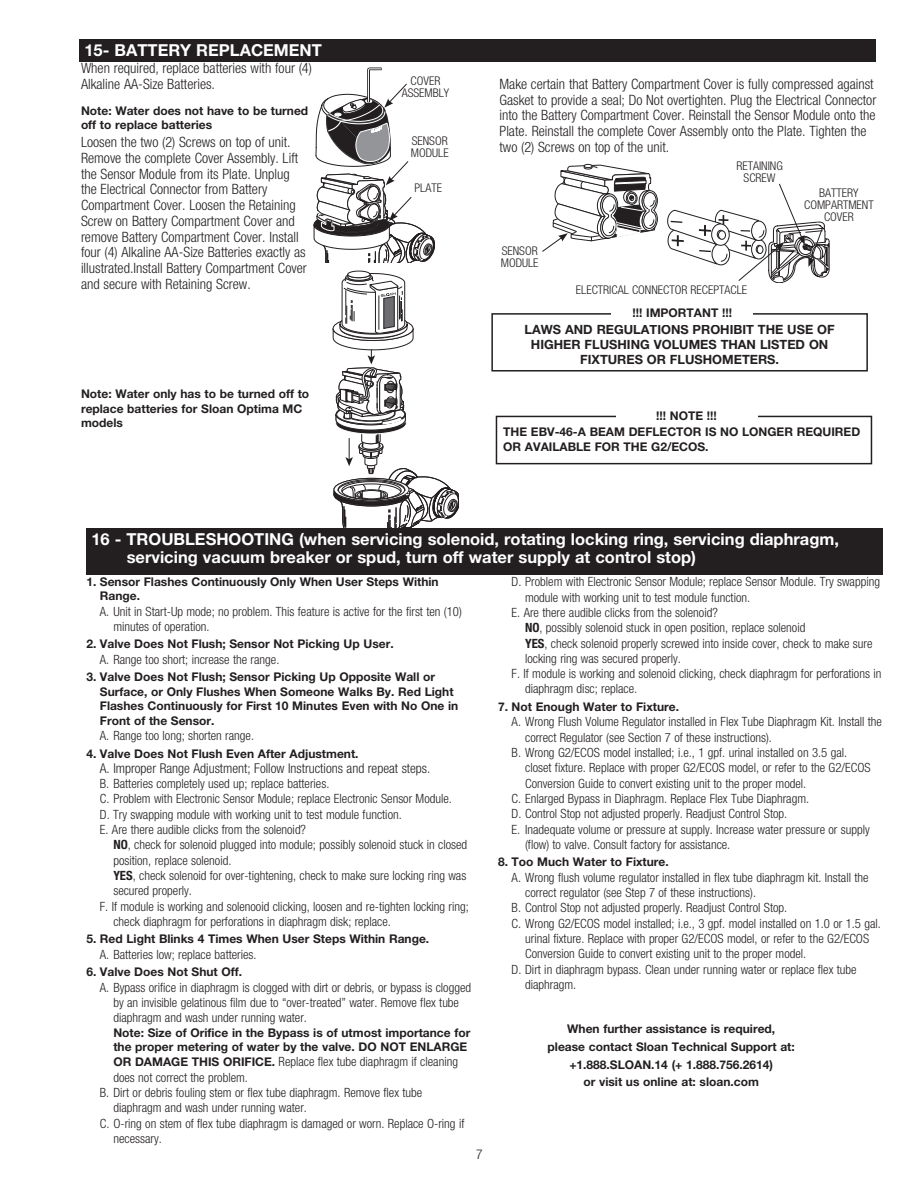
<style>
.page{position:relative;width:918px;height:1188px;background:#fff}
.page>*{position:absolute;margin:0;border:0;box-sizing:border-box;transform-origin:0 0}
.Head_1{font:700 16.5px/18px "Helvetica Neue LT Pro";color:#fff}
.Body_Text{font:300 condensed 14.25px/15.8px "Helvetica Neue LT Std";color:#231f20}
.T_S_Body_Text{font:300 condensed 13.5px "Helvetica Neue LT Std";color:#231f20}
.Page_Number{font:300 condensed 13.5px "Helvetica Neue LT Std";color:#231f20}
.T_S_Body_Text-2{font:300 condensed 12.75px/15.3px "Helvetica Neue LT Std";color:#231f20}
.IMPORTANT_Text{font:700 12.75px/15px "Helvetica Neue LT Pro";color:#231f20;text-align:center}
.T_S_Head_Text{font:700 12px/14.4px "Helvetica Neue LT Pro";color:#231f20}
.Body_Text-2{font:700 12px/14.4px "Helvetica Neue LT Pro";color:#231f20}
.Callout_8__center{font:300 condensed 12px/12px "Helvetica Neue LT Std";color:#231f20;text-align:center}
.T_S_Body_Text-3{font:700 12px/14.4px "Helvetica Neue LT Pro";color:#231f20}
.IMPORTANT_Head{font:700 12px "Helvetica Neue LT Pro";color:#231f20}
.s1{font-weight:700}
.s2{font-family:"Helvetica Neue LT Pro";font-weight:700;font-stretch:normal;font-size:12px}
</style>
<div class="page">
<svg style="left:542px;top:163px;width:287px;height:120px"></svg>
<div style="left:86px;top:528px;width:797px;height:47px;background:#231f20"></div>
<div style="left:80px;top:39px;width:796px;height:23px;background:#231f20"></div>
<div style="left:491px;top:313px;width:377px;height:59px;border:2px solid #231f20"></div>
<div style="left:612px;top:307px;width:141px;height:17px;background:#fff"></div>
<svg style="left:313px;top:68px;width:146px;height:460px"></svg>
<div style="left:496px;top:416px;width:376px;height:48px;border:2px solid #231f20"></div>
<div style="left:616px;top:410px;width:141px;height:15px;background:#fff"></div>
<p class="Head_1" style="left:84px;top:41px;width:239px">15- BATTERY REPLACEMENT</p>
<p class="Body_Text" style="left:81px;top:60px;width:232px">When required, replace batteries with four (4)<br>Alkaline AA-Size Batteries.</p>
<p class="Body_Text-2" style="left:81px;top:103px;width:229px">Note: Water does not have to be turned off to replace batteries</p>
<p class="Body_Text" style="left:81px;top:134px;width:227px">Loosen the two (2) Screws on top of unit.<br>Remove the complete Cover Assembly. Lift the Sensor Module from its Plate. Unplug the Electrical Connector from Battery Compartment Cover. Loosen the Retaining Screw on Battery Compartment Cover and remove Battery Compartment Cover. Install four (4) Alkaline AA-Size Batteries exactly as illustrated.Install Battery Compartment Cover and secure with Retaining Screw.</p>
<p class="Body_Text-2" style="left:81px;top:386px;width:230px">Note: Water only has to be turned off to replace batteries for Sloan Optima MC models</p>
<p class="Callout_8__center" style="left:402px;top:75px;width:49px">COVER<br>ASSEMBLY</p>
<p class="Callout_8__center" style="left:411px;top:134px;width:39px;text-align:left">SENSOR<br>MODULE</p>
<p class="Callout_8__center" style="left:415px;top:182px;width:29px">PLATE</p>
<p class="Body_Text" style="left:500px;top:76px;width:378px">Make certain that Battery Compartment Cover is fully compressed against Gasket to provide a seal; Do Not overtighten. Plug the Electrical Connector into the Battery Compartment Cover. Reinstall the Sensor Module onto the Plate. Reinstall the complete Cover Assembly onto the Plate. Tighten the two (2) Screws on top of the unit.</p>
<p class="Callout_8__center" style="left:501px;top:244px;width:39px;text-align:left">SENSOR<br>MODULE</p>
<p class="Callout_8__center" style="left:736px;top:160px;width:48px">RETAINING<br>SCREW</p>
<p class="Callout_8__center" style="left:804px;top:187px;width:71px">BATTERY<br>COMPARTMENT<br>COVER</p>
<p class="Callout_8__center" style="left:576px;top:283px;width:173px">ELECTRICAL CONNECTOR RECEPTACLE</p>
<p class="IMPORTANT_Head" style="left:632px;top:305px;width:101px">!!! IMPORTANT !!!</p>
<p class="IMPORTANT_Text" style="left:525px;top:322px;width:312px">LAWS AND REGULATIONS PROHIBIT THE USE OF<br>HIGHER FLUSHING VOLUMES THAN LISTED ON<br>FIXTURES OR FLUSHOMETERS.</p>
<p class="IMPORTANT_Head" style="left:656px;top:409px;width:62px">!!! NOTE !!!</p>
<p class="Body_Text-2" style="left:503px;top:425px;width:359px">THE EBV-46-A BEAM DEFLECTOR IS NO LONGER REQUIRED<br>OR AVAILABLE FOR THE G2/ECOS.</p>
<p class="Head_1" style="left:127px;top:529px;width:714px;text-indent:-35px">16 - TROUBLESHOOTING (when servicing solenoid, rotating locking ring, servicing diaphragm, servicing vacuum breaker or spud, turn off water supply at control stop)</p>
<p class="T_S_Head_Text" style="left:100px;top:574px;width:340px;text-indent:-14px">1. Sensor Flashes Continuously Only When User Steps Within<br>Range.</p>
<p class="T_S_Body_Text-2" style="left:113px;top:603px;width:350px;text-indent:-14px">A. Unit in Start-Up mode; no problem. This feature is active for the first ten (10) minutes of operation.</p>
<p class="T_S_Head_Text" style="left:86px;top:637px;width:309px">2. Valve Does Not Flush; Sensor Not Picking Up User.</p>
<p class="T_S_Body_Text-2" style="left:100px;top:652px;width:181px">A. Range too short; increase the range.</p>
<p class="T_S_Head_Text" style="left:100px;top:670px;width:360px;text-indent:-14px">3. Valve Does Not Flush; Sensor Picking Up Opposite Wall or Surface, or Only Flushes When Someone Walks By. Red Light Flashes Continuously for First 10 Minutes Even with No One in Front of the Sensor.</p>
<p class="T_S_Body_Text-2" style="left:100px;top:728px;width:156px">A. Range too long; shorten range.</p>
<p class="T_S_Head_Text" style="left:86px;top:746px;width:274px">4. Valve Does Not Flush Even After Adjustment.</p>
<p class="T_S_Body_Text" style="left:100px;top:760px;width:332px">A. Improper Range Adjustment; Follow Instructions and repeat steps.</p>
<p class="T_S_Body_Text-2" style="left:100px;top:776px;width:231px">B. Batteries completely used up; replace batteries.</p>
<p class="T_S_Body_Text-2" style="left:100px;top:791px;width:354px">C. Problem with Electronic Sensor Module; replace Electronic Sensor Module.</p>
<p class="T_S_Body_Text-2" style="left:100px;top:806px;width:303px">D. Try swapping module with working unit to test module function.</p>
<p class="T_S_Body_Text-2" style="left:113px;top:822px;width:355px;text-indent:-14px">E. Are there audible clicks from the solenoid?<br><span class="s1">NO</span>, check for solenoid plugged into module; possibly solenoid stuck in closed position, replace solenoid.</p>
<p class="T_S_Body_Text-2" style="left:113px;top:868px;width:354px"><span class="s1">YES</span>, check solenoid for over-tightening, check to make sure locking ring was secured properly.</p>
<p class="T_S_Body_Text-2" style="left:113px;top:898px;width:357px;text-indent:-14px">F. If module is working and solenooid clicking, loosen and re-tighten locking ring; check diaphragm for perforations in diaphragm disk; replace.</p>
<p class="T_S_Head_Text" style="left:86px;top:932px;width:344px">5. Red Light Blinks 4 Times When User Steps Within Range.</p>
<p class="T_S_Body_Text-2" style="left:100px;top:947px;width:158px">A. Batteries low; replace batteries.</p>
<p class="T_S_Head_Text" style="left:86px;top:965px;width:157px">6. Valve Does Not Shut Off.</p>
<p class="T_S_Body_Text-2" style="left:113px;top:979px;width:359px;text-indent:-14px">A. Bypass orifice in diaphragm is clogged with dirt or debris, or bypass is clogged by an invisible gelatinous film due to “over-treated” water. Remove flex tube diaphragm and wash under running water.</p>
<p class="T_S_Body_Text-3" style="left:113px;top:1025px;width:358px">Note: Size of Orifice in the Bypass is of utmost importance for the proper metering of water by the valve. DO NOT ENLARGE</p>
<p class="T_S_Body_Text-2" style="left:113px;top:1054px;width:346px"><span class="s2">OR DAMAGE THIS ORIFICE.</span> Replace flex tube diaphragm if cleaning does not correct the problem.</p>
<p class="T_S_Body_Text-2" style="left:113px;top:1085px;width:310px;text-indent:-14px">B. Dirt or debris fouling stem or flex tube diaphragm. Remove flex tube diaphragm and wash under running water.</p>
<p class="T_S_Body_Text-2" style="left:113px;top:1115px;width:353px;text-indent:-14px">C. O-ring on stem of flex tube diaphragm is damaged or worn. Replace O-ring if necessary.</p>
<p class="Page_Number" style="left:476px;top:1146px;width:8px">7</p>
<p class="T_S_Body_Text-2" style="left:525px;top:574px;width:356px;text-indent:-14px">D. Problem with Electronic Sensor Module; replace Sensor Module. Try swapping module with working unit to test module function.</p>
<p class="T_S_Body_Text-2" style="left:512px;top:605px;width:208px">E. Are there audible clicks from the solenoid?</p>
<p class="T_S_Body_Text-2" style="left:525px;top:620px;width:282px"><span class="s1">NO</span>, possibly solenoid stuck in open position, replace solenoid</p>
<p class="T_S_Body_Text-2" style="left:525px;top:635px;width:349px"><span class="s1">YES</span>, check solenoid properly screwed into inside cover, check to make sure locking ring was secured properly.</p>
<p class="T_S_Body_Text-2" style="left:525px;top:666px;width:358px;text-indent:-14px">F. If module is working and solenoid clicking, check diaphragm for perforations in diaphragm disc; replace.</p>
<p class="T_S_Head_Text" style="left:498px;top:699px;width:182px">7. Not Enough Water to Fixture.</p>
<p class="T_S_Body_Text-2" style="left:525px;top:714px;width:358px;text-indent:-14px">A. Wrong Flush Volume Regulator installed in Flex Tube Diaphragm Kit. Install the correct Regulator (see Section 7 of these instructions).</p>
<p class="T_S_Body_Text-2" style="left:525px;top:745px;width:347px;text-indent:-14px">B. Wrong G2/ECOS model installed; i.e., 1 gpf. urinal installed on 3.5 gal. closet fixture. Replace with proper G2/ECOS model, or refer to the G2/ECOS<br>Conversion Guide to convert existing unit to the proper model.</p>
<p class="T_S_Body_Text-2" style="left:512px;top:791px;width:299px">C. Enlarged Bypass in Diaphragm. Replace Flex Tube Diaphragm.</p>
<p class="T_S_Body_Text-2" style="left:512px;top:806px;width:277px">D. Control Stop not adjusted properly. Readjust Control Stop.</p>
<p class="T_S_Body_Text-2" style="left:525px;top:821px;width:346px;text-indent:-14px">E. Inadequate volume or pressure at supply. Increase water pressure or supply (flow) to valve. Consult factory for assistance.</p>
<p class="T_S_Head_Text" style="left:498px;top:855px;width:172px">8. Too Much Water to Fixture.</p>
<p class="T_S_Body_Text-2" style="left:525px;top:869px;width:345px;text-indent:-14px">A. Wrong flush volume regulator installed in flex tube diaphragm kit. Install the correct regulator (see Step 7 of these instructions).</p>
<p class="T_S_Body_Text-2" style="left:512px;top:900px;width:277px">B. Control Stop not adjusted properly. Readjust Control Stop.</p>
<p class="T_S_Body_Text-2" style="left:525px;top:915px;width:357px;text-indent:-14px">C. Wrong G2/ECOS model installed; i.e., 3 gpf. model installed on 1.0 or 1.5 gal. urinal fixture. Replace with proper G2/ECOS model, or refer to the G2/ECOS<br>Conversion Guide to convert existing unit to the proper model.</p>
<p class="T_S_Body_Text-2" style="left:525px;top:961px;width:333px;text-indent:-14px">D. Dirt in diaphragm bypass. Clean under running water or replace flex tube diaphragm.</p>
<p class="T_S_Head_Text" style="left:567px;top:1022px;width:209px">When further assistance is required,</p>
<p class="T_S_Head_Text" style="left:548px;top:1039px;width:249px">please contact Sloan Technical Support at:</p>
<p class="T_S_Head_Text" style="left:569px;top:1057px;width:205px">+1.888.SLOAN.14 (+ 1.888.756.2614)</p>
<p class="T_S_Head_Text" style="left:584px;top:1075px;width:177px">or visit us online at: sloan.com</p>
</div>
